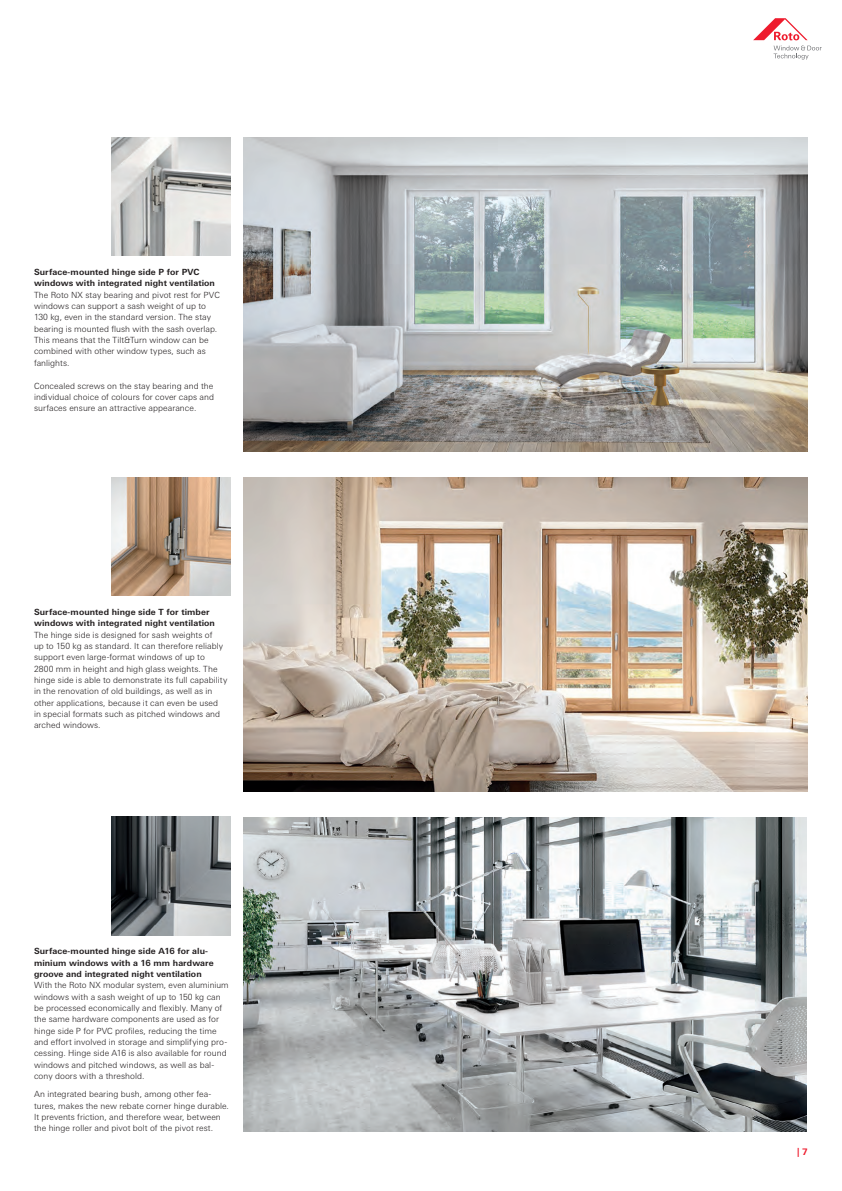
<style>
.page{position:relative;width:842px;height:1191px;background:#fff}
.page>*{position:absolute;margin:0;border:0;box-sizing:border-box;transform-origin:0 0}
.t1{font:700 9px "Univers Next W1 G";color:#ee1b2d}
.t2{font:300 8.5px/11.3px "Univers Next W1 G";letter-spacing:.01em;color:#231f20}
.t3{font:700 8.5px/11.3px "Univers Next W1 G";letter-spacing:.01em;color:#231f20}
</style>
<div class="page">
<svg style="left:753px;top:18px;width:55px;height:22px"></svg>
<svg style="left:773px;top:46px;width:49px;height:14px"></svg>
<img style="left:243px;top:137px;width:565px;height:314px">
<img style="left:243px;top:477px;width:565px;height:314px">
<img style="left:112px;top:477px;width:119px;height:119px">
<img style="left:112px;top:137px;width:118px;height:119px">
<img style="left:243px;top:817px;width:563px;height:314px">
<img style="left:112px;top:816px;width:118px;height:119px">
<p class="t3" style="left:34px;top:266px;width:182px">Surface-mounted hinge side P for PVC windows with integrated night ventilation</p>
<p class="t2" style="left:34px;top:289px;width:187px">The Roto NX stay bearing and pivot rest for PVC windows can support a sash weight of up to 130 kg, even in the standard version. The stay bearing is mounted flush with the sash overlap.<br>This means that the Tilt&amp;Turn window can be combined with other window types, such as fanlights.</p>
<p class="t2" style="left:34px;top:380px;width:182px;text-align:justify">Concealed screws on the stay bearing and the individual choice of colours for cover caps and surfaces ensure an attractive appearance.</p>
<p class="t3" style="left:34px;top:606px;width:182px">Surface-mounted hinge side T for timber windows with integrated night ventilation</p>
<p class="t2" style="left:34px;top:629px;width:195px">The hinge side is designed for sash weights of<br>up to 150 kg as standard. It can therefore reliably support even large-format windows of up to<br>2800 mm in height and high glass weights. The hinge side is able to demonstrate its full capability in the renovation of old buildings, as well as in other applications, because it can even be used<br>in special formats such as pitched windows and arched windows.</p>
<p class="t3" style="left:34px;top:945px;width:181px">Surface-mounted hinge side A16 for alu&shy;minium windows with a 16 mm hardware groove and integrated night ventilation</p>
<p class="t2" style="left:34px;top:979px;width:196px">With the Roto NX modular system, even aluminium windows with a sash weight of up to 150 kg can be processed economically and flexibly. Many of the same hardware components are used as for hinge side P for PVC profiles, reducing the time and effort involved in storage and simplifying pro&shy;cessing. Hinge side A16 is also available for round windows and pitched windows, as well as bal&shy;cony doors with a threshold.</p>
<p class="t2" style="left:34px;top:1088px;width:197px">An integrated bearing bush, among other fea&shy;tures, makes the new rebate corner hinge durable.<br>It prevents friction, and therefore wear, between the hinge roller and pivot bolt of the pivot rest.</p>
<p class="t1" style="left:797px;top:1146px;width:12px">| 7</p>
</div>
